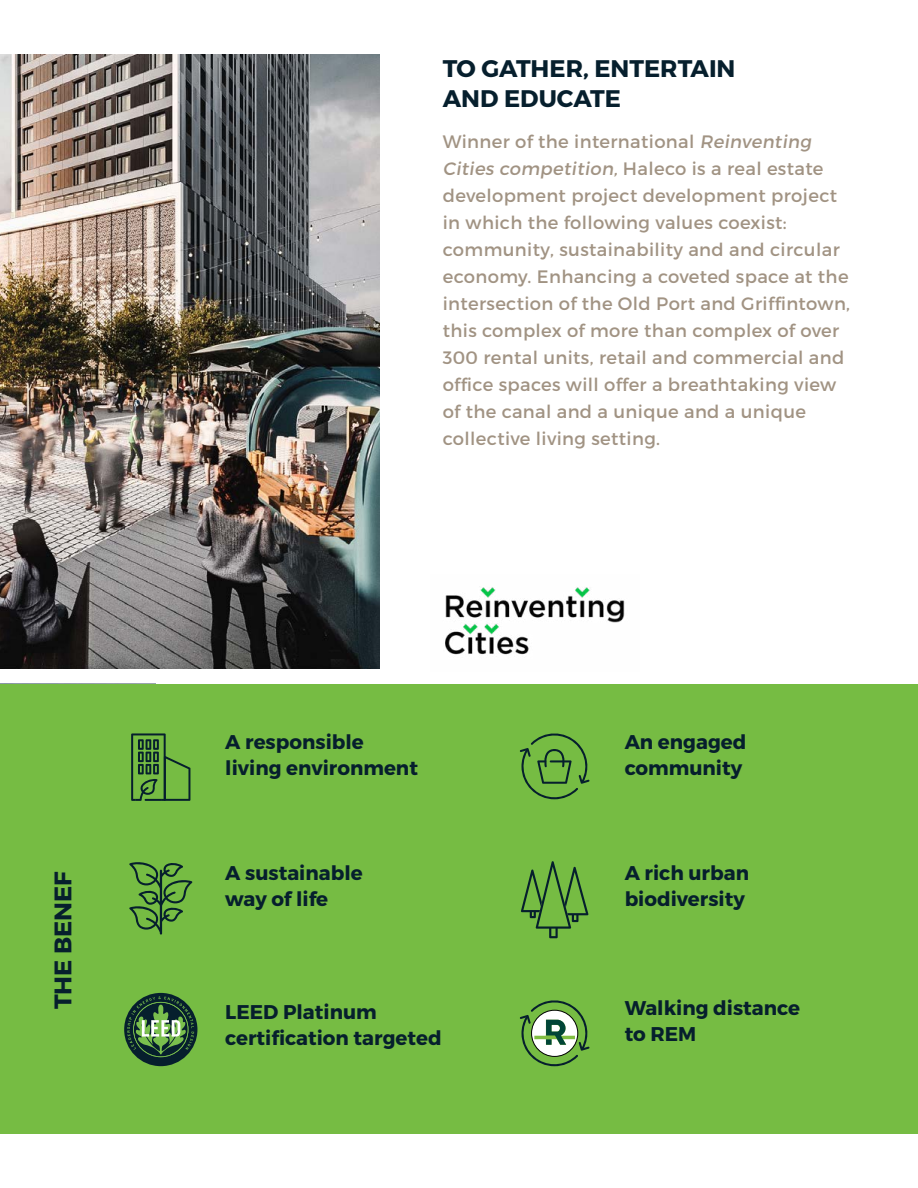
<style>
.page{position:relative;width:918px;height:1188px;background:#fff}
.page>*{position:absolute;margin:0;border:0;box-sizing:border-box;transform-origin:0 0}
.t1{font:24px/30px "Trueno Bd";color:#061f2d}
.t2{font:19.8px/25.5px "Trueno Bd";color:#061f2d}
.t3{font:18px/27px "Trueno Rg";letter-spacing:.02em;color:#a19383}
.s1{font-family:"Trueno Rg It"}
</style>
<div class="page">
<img style="left:0;top:54px;width:380px;height:614px">
<div style="left:0;top:684px;width:918px;height:450px;background:#76bc43"></div>
<img style="left:445px;top:587px;width:180px;height:68px">
<svg style="left:131px;top:733px;width:59px;height:68px"></svg>
<svg style="left:521px;top:861px;width:67px;height:77px"></svg>
<svg style="left:129px;top:862px;width:63px;height:73px"></svg>
<svg style="left:520px;top:733px;width:70px;height:67px"></svg>
<svg style="left:520px;top:1000px;width:70px;height:67px"></svg>
<svg style="left:124px;top:993px;width:73px;height:73px"></svg>
<h1 class="t1" style="left:48px;top:1009px;width:140px;rotate:-90deg">THE BENEF</h1>
<h1 class="t1" style="left:443px;top:54px;width:294px">TO GATHER, ENTERTAIN<br>AND EDUCATE</h1>
<p class="t3" style="left:443px;top:128px;width:409px">Winner of the international <span class="s1">Reinventing Cities competition,</span> Haleco is a real estate development project development project in which the following values coexist: community, sustainability and and circular economy. Enhancing a coveted space at the intersection of the Old Port and Griffintown, this complex of more than complex of over 300 rental units, retail and commercial and office spaces will offer a breathtaking view of the canal and a unique and a unique collective living setting.</p>
<p class="t2" style="left:225px;top:730px;width:194px">A responsible living environment</p>
<p class="t2" style="left:225px;top:861px;width:139px">A sustainable way of life</p>
<p class="t2" style="left:625px;top:730px;width:123px">An engaged community</p>
<p class="t2" style="left:625px;top:861px;width:126px">A rich urban biodiversity</p>
<p class="t2" style="left:225px;top:1000px;width:218px">LEED Platinum certification targeted</p>
<p class="t2" style="left:625px;top:996px;width:177px">Walking distance to REM</p>
</div>
